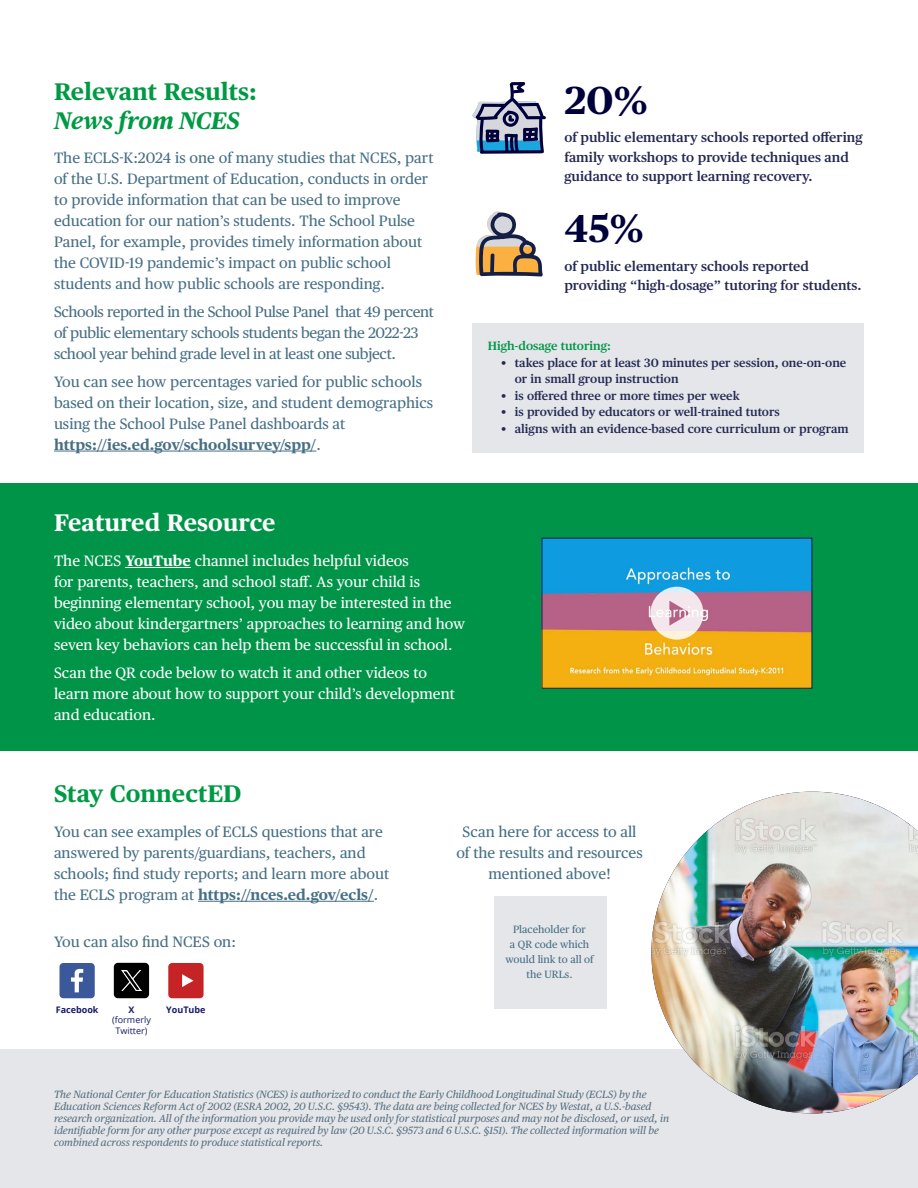
<style>
.page{position:relative;width:918px;height:1188px;background:#fff}
.page>*{position:absolute;margin:0;border:0;box-sizing:border-box;transform-origin:0 0}
.t1{font:700 39px "Publico Text";color:#00013a}
.Paragraph_Style_1{font:700 24px/28.8px "Publico Text";color:#009a44}
.Paragraph_Style_1-2{font:700 24px "Publico Text";color:#fff}
.Paragraph_Style_2{font:15px/21px "Publico Text";color:#466f85}
.Paragraph_Style_2-2{font:15px/21px "Publico Text";color:#fff}
.Paragraph_Style_2-3{font:15px/21px "Publico Text";letter-spacing:-.025em;color:#466f85}
.t2{font:600 13.5px/19.5px "Publico Text";color:#242953}
.t3{font:600 12px/16.5px "Publico Text";color:#242953}
.t4{font:600 12px "Publico Text";color:#009448}
.Body{font:italic 10.5px/12px "Publico Text";color:#586f80}
.Paragraph_Style_2-4{font:10.5px/15px "Publico Text";color:#466f85;text-align:center}
.t5{font:9px/10.8px "Open Sans";color:#171c67;text-align:center}
.t6{font:700 9px "Open Sans";color:#171c67}
.s1{font-style:italic}
.s2{font-weight:700}
</style>
<div class="page">
<div style="left:0;top:1049px;width:918px;height:139px;background:#e4e6e9"></div>
<hr style="left:54px;top:451px;width:262px;height:1px;background:#466f85">
<svg style="left:472px;top:82px;width:74px;height:72px"></svg>
<svg style="left:476px;top:211px;width:67px;height:66px"></svg>
<div style="left:59px;top:963px;width:36px;height:35px;background:#3b599a;border-radius:4px"></div>
<svg style="left:71px;top:969px;width:12px;height:23px"></svg>
<div style="left:168px;top:963px;width:36px;height:35px;background:#c62327;border-radius:4px"></div>
<svg style="left:182px;top:974px;width:12px;height:13px"></svg>
<hr style="left:198px;top:901px;width:176px;height:1px;background:#466f85">
<div style="left:494px;top:896px;width:112px;height:112px;background:#e4e6e9"></div>
<img style="left:651px;top:792px;width:267px;height:321px">
<div style="left:0;top:483px;width:918px;height:268px;background:#009448"></div>
<hr style="left:125px;top:567px;width:66px;height:1px;background:#fff">
<img style="left:544px;top:540px;width:266px;height:147px">
<div style="left:542px;top:538px;width:270px;height:151px;border:1px solid #071d49"></div>
<svg style="left:650px;top:587px;width:53px;height:53px;background:#dccbc8"></svg>
<div style="left:472px;top:323px;width:392px;height:130px;background:#e4e6e9"></div>
<div style="left:114px;top:963px;width:35px;height:35px;background:#000;border-radius:4px"></div>
<img style="left:122px;top:971px;width:19px;height:20px">
<p class="Paragraph_Style_1" style="left:54px;top:75px;width:204px">Relevant Results:<br><span class="s1">News from NCES</span></p>
<p class="Paragraph_Style_2" style="left:54px;top:146px;width:381px">The ECLS-K:2024 is one of many studies that NCES, part of the U.S. Department of Education, conducts in order to provide information that can be used to improve education for our nation’s students. The School Pulse Panel, for example, provides timely information about the COVID-19 pandemic’s impact on public school students and how public schools are responding.</p>
<p class="Paragraph_Style_2-3" style="left:54px;top:300px;width:382px">Schools reported in the School Pulse Panel that 49 percent of public elementary schools students began the 2022-23 school year behind grade level in at least one subject.</p>
<p class="Paragraph_Style_2" style="left:54px;top:370px;width:381px">You can see how percentages varied for public schools based on their location, size, and student demographics using the School Pulse Panel dashboards at <span class="s2">https://ies.ed.gov/schoolsurvey/spp/</span>.</p>
<p class="t1" style="left:564px;top:70px;width:85px">20%</p>
<p class="t2" style="left:564px;top:127px;width:300px">of public elementary schools reported offering family workshops to provide techniques and guidance to support learning recovery.</p>
<p class="t1" style="left:564px;top:198px;width:81px">45%</p>
<p class="t2" style="left:564px;top:255px;width:299px">of public elementary schools reported providing “high-dosage” tutoring for students.</p>
<p class="t4" style="left:488px;top:337px;width:125px">High-dosage tutoring:</p>
<p class="t3" style="left:515px;top:353px;width:333px;text-indent:-14px">• takes place for at least 30 minutes per session, one-on-one or in small group instruction</p>
<p class="t3" style="left:501px;top:386px;width:240px">• is offered three or more times per week</p>
<p class="t3" style="left:501px;top:403px;width:280px">• is provided by educators or well-trained tutors</p>
<p class="t3" style="left:501px;top:419px;width:349px">• aligns with an evidence-based core curriculum or program</p>
<p class="Paragraph_Style_1-2" style="left:54px;top:504px;width:223px">Featured Resource</p>
<p class="Paragraph_Style_2-2" style="left:54px;top:549px;width:413px">The NCES <span class="s2">YouTube</span> channel includes helpful videos<br>for parents, teachers, and school staff. As your child is beginning elementary school, you may be interested in the video about kindergartners’ approaches to learning and how seven key behaviors can help them be successful in school.</p>
<p class="Paragraph_Style_2-2" style="left:54px;top:661px;width:402px">Scan the QR code below to watch it and other videos to learn more about how to support your child’s development and education.</p>
<p class="Paragraph_Style_1" style="left:54px;top:778px;width:189px">Stay ConnectED</p>
<p class="Paragraph_Style_2" style="left:54px;top:820px;width:337px">You can see examples of ECLS questions that are answered by parents/guardians, teachers, and schools; find study reports; and learn more about the ECLS program at <span class="s2">https://nces.ed.gov/ecls/</span>.</p>
<p class="Paragraph_Style_2" style="left:54px;top:930px;width:183px">You can also find NCES on:</p>
<p class="t6" style="left:56px;top:1003px;width:44px">Facebook</p>
<p class="t5" style="left:112px;top:1004px;width:40px"><span class="s2">X </span>(formerly<br>Twitter)</p>
<p class="t6" style="left:166px;top:1003px;width:41px">YouTube</p>
<p class="Paragraph_Style_2" style="left:456px;top:820px;width:188px;text-align:center">Scan here for access to all of the results and resources mentioned above!</p>
<p class="Paragraph_Style_2-4" style="left:505px;top:922px;width:90px">Placeholder for<br>a QR code which would link to all of the URLs.</p>
<p class="Body" style="left:54px;top:1088px;width:617px">The National Center for Education Statistics (NCES) is authorized to conduct the Early Childhood Longitudinal Study (ECLS) by the Education Sciences Reform Act of 2002 (ESRA 2002, 20 U.S.C. §9543). The data are being collected for NCES by Westat, a U.S.-based research organization. All of the information you provide may be used only for statistical purposes and may not be disclosed, or used, in identifiable form for any other purpose except as required by law (20 U.S.C. §9573 and 6 U.S.C. §151). The collected information will be combined across respondents to produce statistical reports.</p>
</div>
